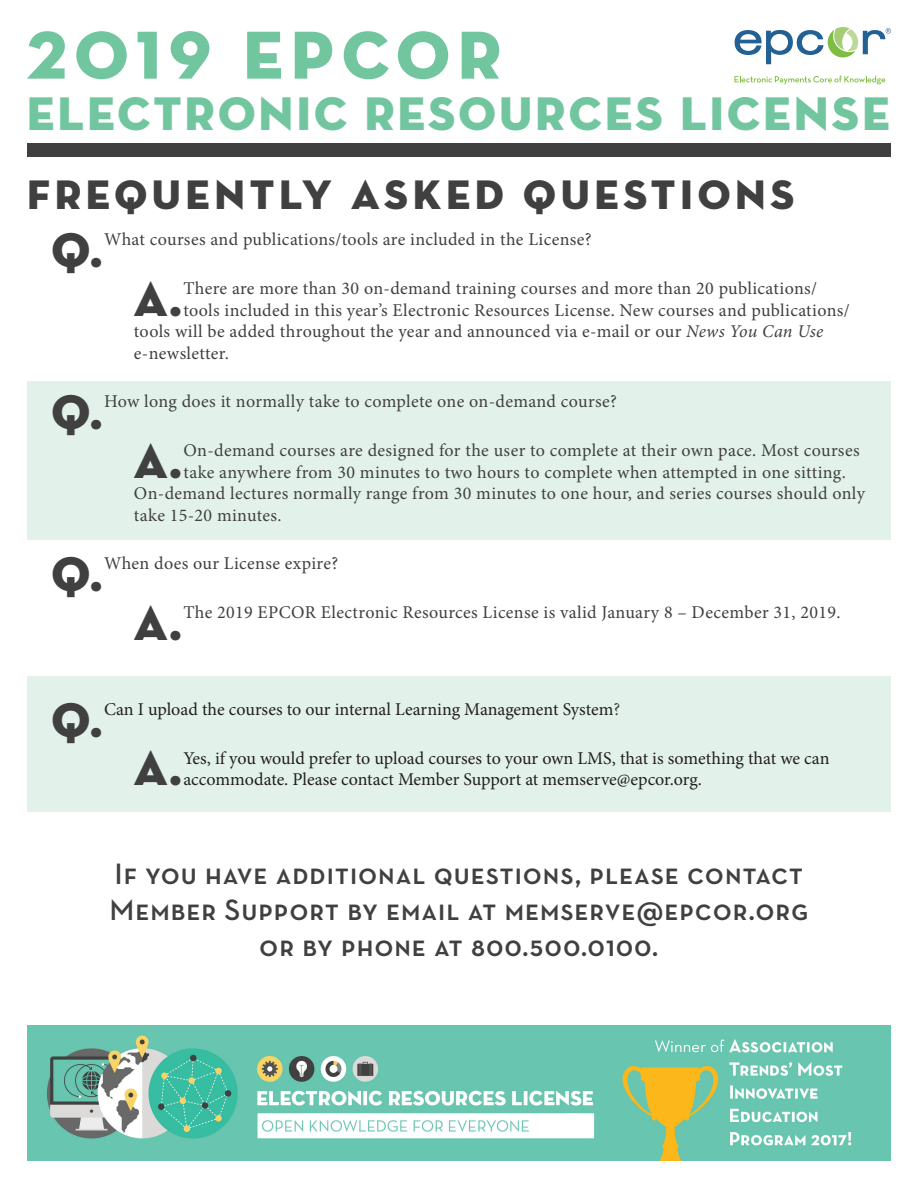
<style>
.page{position:relative;width:918px;height:1188px;background:#fff}
.page>*{position:absolute;margin:0;border:0;box-sizing:border-box;transform-origin:0 0}
.t1{font:69px "Neutraface Display Titling";letter-spacing:.11em;color:#71c69f}
.t2{font:49.8px "Neutraface Display Titling";color:#414040}
.t3{font:48px "Neutraface Display Titling";letter-spacing:.06em;color:#71c69f}
.t4{font:42px "Neutraface Display Titling";letter-spacing:.11em;color:#414040}
.t5{font:600 30px/36px "Neutraface Text";letter-spacing:.03em;color:#414040;text-align:center}
.t6{font:18px "Minion Pro";letter-spacing:.02em;color:#414040}
.t7{font:18px/21.6px "Minion Pro";color:#231f20}
.s1{font-style:italic}
.s2{color:#414040}
</style>
<div class="page">
<div style="left:27px;top:381px;width:864px;height:159px;background:#e2f2eb"></div>
<div style="left:27px;top:676px;width:864px;height:135px;background:#e2f2eb"></div>
<div style="left:27px;top:144px;width:864px;height:13px;background:#414040"></div>
<svg style="left:734px;top:76px;width:151px;height:8px"></svg>
<svg style="left:735px;top:27px;width:156px;height:37px"></svg>
<img style="left:27px;top:1026px;width:864px;height:135px">
<h1 class="t1" style="left:27px;top:12px;width:476px">2019 EPCOR</h1>
<h3 class="t3" style="left:27px;top:84px;width:864px">ELECTRONIC RESOURCES LICENSE</h3>
<h3 class="t4" style="left:27px;top:168px;width:769px">FREQUENTLY ASKED QUESTIONS</h3>
<h2 class="t2" style="left:52px;top:219px;width:53px">Q.</h2>
<p class="t6" style="left:104px;top:228px;width:489px">What courses and publications/tools are included in the License?</p>
<h2 class="t2" style="left:134px;top:268px;width:50px">A.</h2>
<p class="t6" style="left:183px;top:276px;width:635px">There are more than 30 on-demand training courses and more than 20 publications/</p>
<p class="t6" style="left:183px;top:298px;width:668px">tools included in this year’s Electronic Resources License. New courses and publications/</p>
<p class="t6" style="left:134px;top:319px;width:691px">tools will be added throughout the year and announced via e-mail or our <span class="s1">News You Can Use</span></p>
<p class="t6" style="left:134px;top:341px;width:97px">e-newsletter.</p>
<h2 class="t2" style="left:52px;top:381px;width:53px">Q.</h2>
<p class="t6" style="left:104px;top:390px;width:514px">How long does it normally take to complete one on-demand course?</p>
<h2 class="t2" style="left:134px;top:430px;width:50px">A.</h2>
<p class="t6" style="left:183px;top:438px;width:678px">On-demand courses are designed for the user to complete at their own pace. Most courses</p>
<p class="t6" style="left:183px;top:460px;width:664px">take anywhere from 30 minutes to two hours to complete when attempted in one sitting.</p>
<p class="t6" style="left:134px;top:481px;width:733px">On-demand lectures normally range from 30 minutes to one hour, and series courses should only</p>
<p class="t6" style="left:134px;top:503px;width:149px">take 15-20 minutes.</p>
<h2 class="t2" style="left:52px;top:543px;width:53px">Q.</h2>
<p class="t6" style="left:104px;top:552px;width:236px">When does our License expire?</p>
<h2 class="t2" style="left:134px;top:592px;width:50px">A.</h2>
<p class="t6" style="left:183px;top:600px;width:659px">The 2019 EPCOR Electronic Resources License is valid January 8 – December 31, 2019.</p>
<h2 class="t2" style="left:52px;top:689px;width:53px">Q.</h2>
<p class="t7" style="left:104px;top:699px;width:518px">Can I upload the courses to our internal Learning Management System<span class="s2">?</span></p>
<h2 class="t2" style="left:134px;top:737px;width:50px">A.</h2>
<p class="t7" style="left:183px;top:747px;width:648px">Yes, if you would prefer to upload courses to your own LMS, that is something that we can accommodate. Please contact Member Support at memserve@epcor.org.</p>
<h3 class="t5" style="left:110px;top:855px;width:700px">If you have additional questions, please contact<br>Member Support by email at memserve@epcor.org or by phone at 800.500.0100.</h3>
</div>
